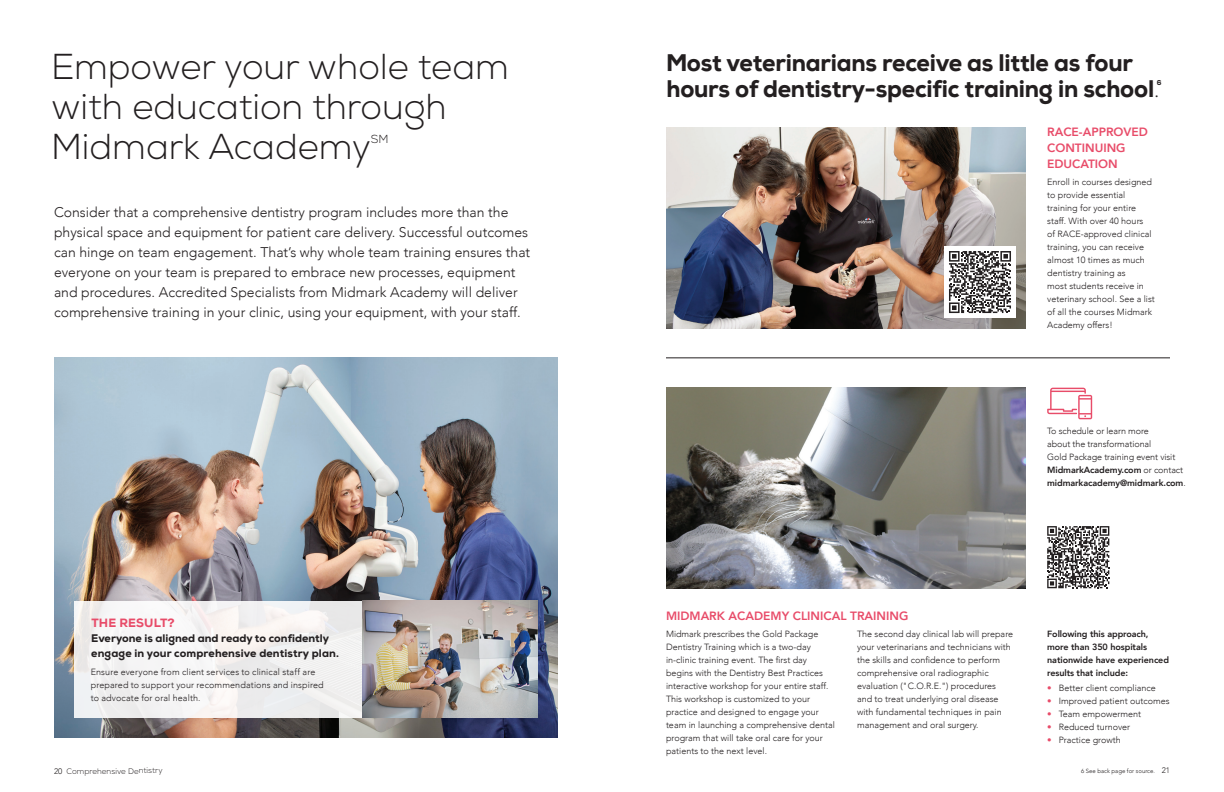
<style>
.page{position:relative;width:1224px;height:792px;background:#fff}
.page>*{position:absolute;margin:0;border:0;box-sizing:border-box;transform-origin:0 0}
.t1{font:300 36px/40px "Nexa";color:#231f20}
.t2{font:800 24px/26px "Nexa";letter-spacing:-.01em;color:#231f20}
.t3{font:300 14px/20px "Avenir";color:#231f20}
.t4{font:800 12px/16px "Avenir";color:#e84c69}
.t5{font:800 12px "Nexa";letter-spacing:.015em;color:#e84c69}
.t6{font:300 11.7px "Nexa";color:#231f20}
.t7{font:800 11px/15px "Nexa";color:#231f20}
.t8{font:300 9px/13px "Avenir";color:#231f20}
.t9{font:800 9px/13px "Avenir";letter-spacing:-.01em;color:#231f20}
.t10{font:300 8px "Nexa";letter-spacing:-.005em;color:#231f20}
.t11{font:300 8px "Avenir";color:#231f20}
.t12{font:800 7px "Nexa";color:#231f20}
.t13{font:300 6px "Avenir";color:#231f20}
.s1{font-weight:300}
.s2{font-weight:800}
.s3{color:#e84c69}
.s4{font-family:"Avenir"}
</style>
<div class="page">
<img style="left:54px;top:358px;width:504px;height:380px">
<img style="left:666px;top:127px;width:360px;height:201px">
<img style="left:667px;top:388px;width:359px;height:200px">
<hr style="left:666px;top:357px;width:504px;height:1px;background:#231f20">
<div style="left:944px;top:246px;width:72px;height:72px;background:#fff"></div>
<svg style="left:949px;top:251px;width:62px;height:62px"></svg>
<svg style="left:1047px;top:526px;width:62px;height:62px"></svg>
<svg style="left:1047px;top:388px;width:45px;height:31px"></svg>
<div style="left:74px;top:601px;width:288px;height:117px;background:#f4f2f2"></div>
<img style="left:362px;top:601px;width:176px;height:117px">
<h1 class="t1" style="left:51px;top:48px;width:459px">Empower your whole team with education through<br>Midmark Academy</h1>
<p class="t6" style="left:371px;top:132px;width:19px">SM</p>
<p class="t3" style="left:54px;top:203px;width:478px">Consider that a comprehensive dentistry program includes more than the physical space and equipment for patient care delivery. Successful outcomes can hinge on team engagement. That’s why whole team training ensures that everyone on your team is prepared to embrace new processes, equipment and procedures. Accredited Specialists from Midmark Academy will deliver comprehensive training in your clinic, using your equipment, with your staff.</p>
<h2 class="t2" style="left:666px;top:50px;width:495px">Most veterinarians receive as little as four hours of dentistry-specific training in school<span class="s1">.</span></h2>
<p class="t12" style="left:1157px;top:78px;width:6px">6</p>
<h3 class="t4" style="left:1047px;top:124px;width:102px">RACE-APPROVED<br>CONTINUING<br>EDUCATION</h3>
<p class="t8" style="left:1047px;top:175px;width:109px">Enroll in courses designed to provide essential training for your entire staff. With over 40 hours<br>of RACE-approved clinical training, you can receive almost 10 times as much dentistry training as<br>most students receive in veterinary school. See a list of all the courses Midmark<br>Academy offers!</p>
<p class="t8" style="left:1047px;top:425px;width:140px">To schedule or learn more<br>about the transformational<br>Gold Package training event visit<br><span class="s2">MidmarkAcademy.com</span> or contact <span class="s2">midmarkacademy@midmark.com</span>.</p>
<h3 class="t4" style="left:666px;top:608px;width:244px">MIDMARK ACADEMY CLINICAL TRAINING</h3>
<h3 class="t5" style="left:91px;top:615px;width:85px">THE RESULT?</h3>
<p class="t7" style="left:91px;top:631px;width:249px">Everyone is aligned and ready to confidently engage in your comprehensive dentistry plan.</p>
<p class="t8" style="left:91px;top:665px;width:235px">Ensure everyone from client services to clinical staff are prepared to support your recommendations and inspired to advocate for oral health.</p>
<p class="t8" style="left:666px;top:628px;width:170px">Midmark prescribes the Gold Package Dentistry Training which is a two-day in-clinic training event. The first day begins with the Dentistry Best Practices interactive workshop for your entire staff.<br>This workshop is customized to your practice and designed to engage your team in launching a comprehensive dental program that will take oral care for your patients to the next level.</p>
<p class="t8" style="left:857px;top:627px;width:158px">The second day clinical lab will prepare your veterinarians and technicians with the skills and confidence to perform comprehensive oral radiographic evaluation ("C.O.R.E.") procedures and to treat underlying oral disease with fundamental techniques in pain management and oral surgery.</p>
<p class="t9" style="left:1047px;top:627px;width:123px">Following this approach, more than 350 hospitals nationwide have experienced results that include:</p>
<p class="t8" style="left:1047px;top:681px;width:110px"><span class="s3">•</span> Better client compliance</p>
<p class="t8" style="left:1047px;top:694px;width:124px"><span class="s3">•</span> Improved patient outcomes</p>
<p class="t8" style="left:1047px;top:707px;width:95px"><span class="s3">•</span> Team empowerment</p>
<p class="t8" style="left:1047px;top:720px;width:85px"><span class="s3">•</span> Reduced turnover</p>
<p class="t8" style="left:1047px;top:733px;width:75px"><span class="s3">•</span> Practice growth</p>
<p class="t13" style="left:1081px;top:768px;width:75px">6 See back page for source.</p>
<p class="t10" style="left:54px;top:766px;width:110px"><span class="s4">20</span> Comprehensive Dentistry</p>
<p class="t11" style="left:1162px;top:766px;width:10px">21</p>
</div>
